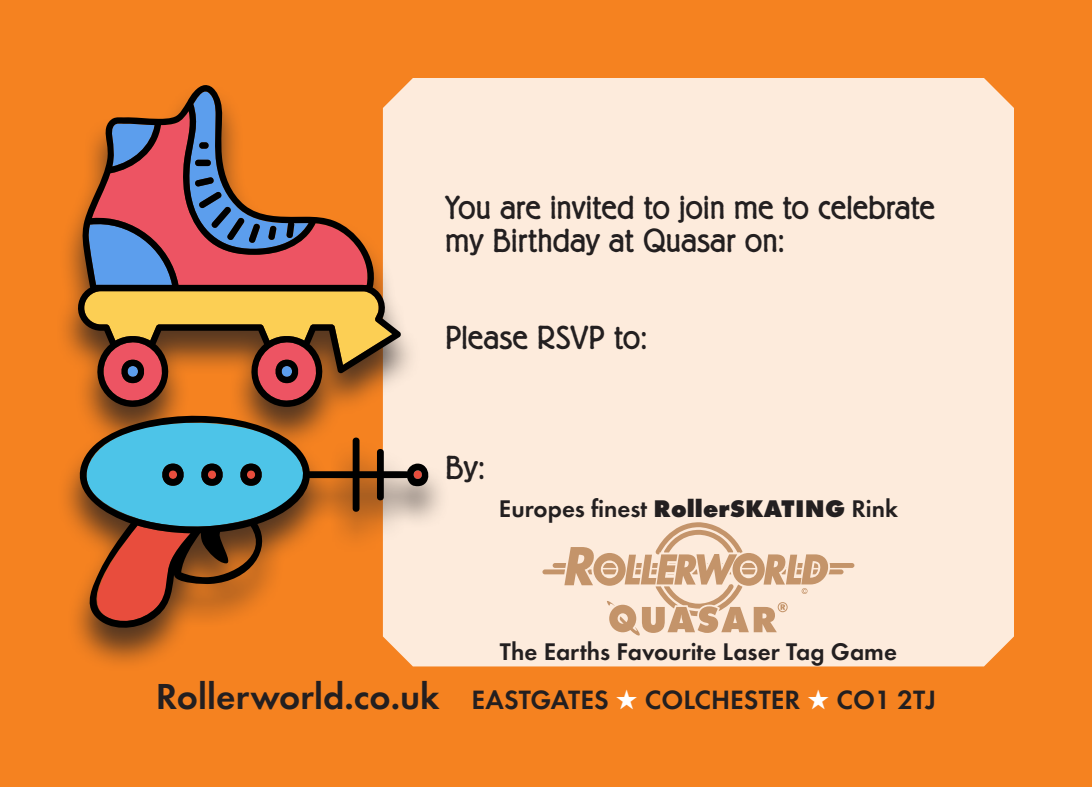
<style>
.page{position:relative;width:1092px;height:787px;background:#fff}
.page>*{position:absolute;margin:0;border:0;box-sizing:border-box;transform-origin:0 0}
.t1{font:300 35px "Belfort";color:#231f20}
.t2{font:600 27.5px "Function";color:#231f20}
.t3{font:600 25px "Function";color:#231f20}
.s1{font-weight:800}
.s2{font-size:37.5px}
.s3{color:#fff}
</style>
<div class="page">
<div style="left:0;top:0;width:1091px;height:787px;background:#f58220"></div>
<div style="left:407px;top:78px;width:606px;height:588px;background:#fdebdc"></div>
<div style="left:55px;top:84px;width:396px;height:588px;background:#231f20;opacity:.75"></div>
<svg style="left:76px;top:84px;width:325px;height:320px"></svg>
<svg style="left:188px;top:88px;width:120px;height:162px"></svg>
<svg style="left:71px;top:404px;width:361px;height:227px"></svg>
<svg style="left:70px;top:423px;width:244px;height:201px"></svg>
<svg style="left:542px;top:522px;width:312px;height:115px;background:#ebd0b9"></svg>
<p class="t1" style="left:445px;top:188px;width:491px">You are invited to join me to celebrate</p>
<p class="t1" style="left:445px;top:221px;width:341px">my Birthday at Quasar on:</p>
<p class="t1" style="left:445px;top:318px;width:204px">Please RSVP to:</p>
<p class="t1" style="left:445px;top:448px;width:41px">By:</p>
<p class="t3" style="left:499px;top:493px;width:400px">Europes finest <span class="s1">RollerSKATING</span> Rink</p>
<p class="t3" style="left:500px;top:636px;width:398px">The Earths Favourite Laser Tag Game</p>
<p class="t2" style="left:156px;top:683px;width:781px"><span class="s2">Rollerworld.co.uk</span> EASTGATES <span class="s3">★</span> COLCHESTER <span class="s3">★</span> CO1 2TJ</p>
</div>
